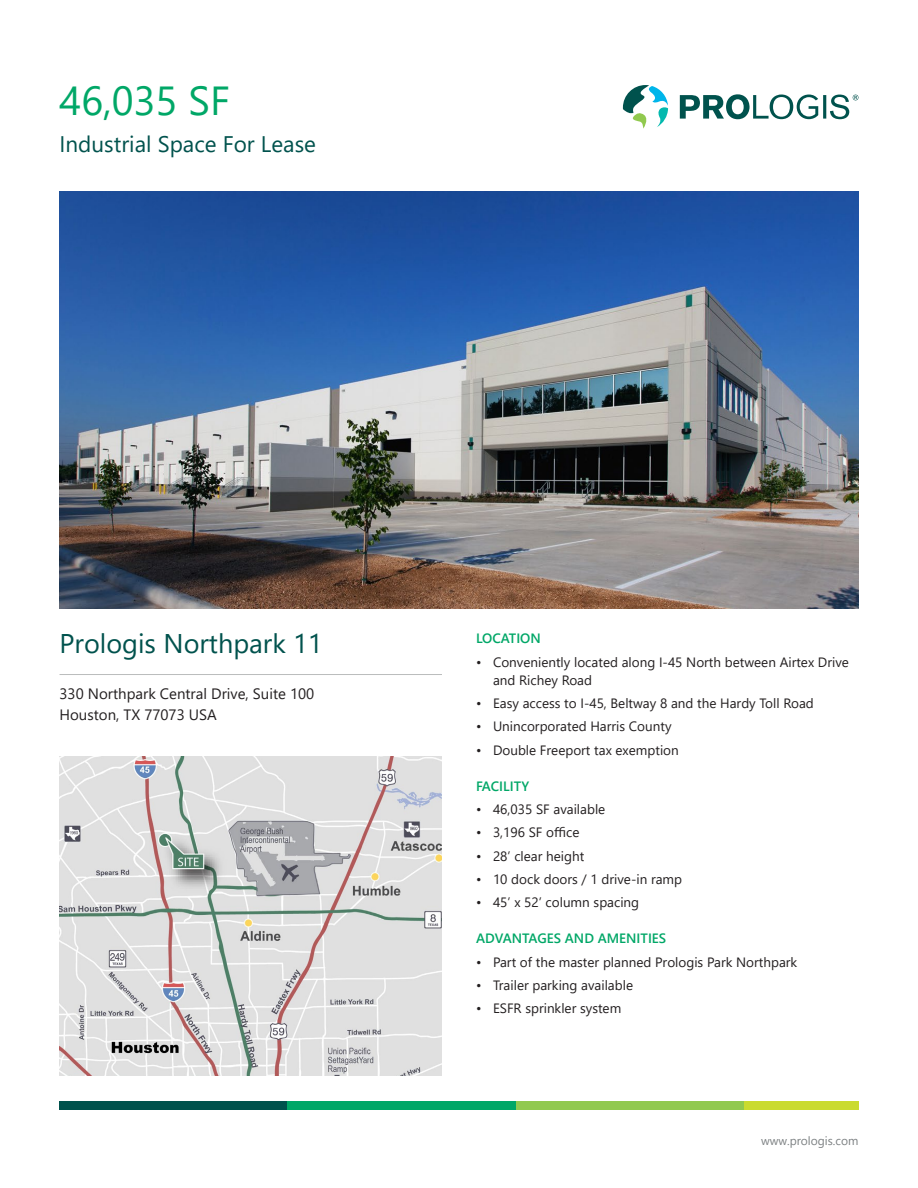
<style>
.page{position:relative;width:918px;height:1188px;background:#fff}
.page>*{position:absolute;margin:0;border:0;box-sizing:border-box;transform-origin:0 0}
.t1{font:40.5px "Segoe UI";color:#00a767}
.t2{font:27px "Segoe UI";color:#00524d}
.t3{font:22.5px "Segoe UI";color:#00524d}
.t4{font:15px/21px "Segoe UI";color:#231f20}
.t5{font:13.5px/18px "Segoe UI";color:#231f20}
.t6{font:600 13.5px "Segoe UI";color:#00a767}
.t7{font:12px "Segoe UI";color:#7d8183}
</style>
<div class="page">
<svg style="left:623px;top:85px;width:45px;height:44px"></svg>
<svg style="left:680px;top:94px;width:178px;height:25px"></svg>
<div style="left:60px;top:1101px;width:228px;height:9px;background:#00524d"></div>
<div style="left:516px;top:1101px;width:228px;height:9px;background:#91c94f"></div>
<div style="left:288px;top:1101px;width:228px;height:9px;background:#00a767"></div>
<div style="left:744px;top:1101px;width:114px;height:9px;background:#cadb2f"></div>
<hr style="left:60px;top:674px;width:382px;height:1px;background:#babcbc">
<img style="left:60px;top:757px;width:382px;height:319px">
<img style="left:60px;top:191px;width:798px;height:417px">
<h1 class="t1" style="left:60px;top:62px;width:172px">46,035 SF</h1>
<h3 class="t3" style="left:60px;top:123px;width:258px">Industrial Space For Lease</h3>
<p class="t2" style="left:60px;top:618px;width:264px">Prologis Northpark 11</p>
<p class="t4" style="left:60px;top:682px;width:256px">330 Northpark Central Drive, Suite 100<br>Houston, TX 77073 USA</p>
<p class="t6" style="left:476px;top:626px;width:66px">LOCATION</p>
<p class="t5" style="left:493px;top:652px;width:357px;text-indent:-17px">• Conveniently located along I-45 North between Airtex Drive and Richey Road</p>
<p class="t5" style="left:476px;top:693px;width:339px">• Easy access to I-45, Beltway 8 and the Hardy Toll Road</p>
<p class="t5" style="left:476px;top:716px;width:197px">• Unincorporated Harris County</p>
<p class="t5" style="left:476px;top:740px;width:204px">• Double Freeport tax exemption</p>
<p class="t6" style="left:476px;top:773px;width:55px">FACILITY</p>
<p class="t5" style="left:476px;top:799px;width:131px">• 46,035 SF available</p>
<p class="t5" style="left:476px;top:822px;width:105px">• 3,196 SF office</p>
<p class="t5" style="left:476px;top:846px;width:110px">• 28’ clear height</p>
<p class="t5" style="left:476px;top:869px;width:208px">• 10 dock doors / 1 drive-in ramp</p>
<p class="t5" style="left:476px;top:892px;width:165px">• 45’ x 52’ column spacing</p>
<p class="t6" style="left:476px;top:926px;width:192px">ADVANTAGES AND AMENITIES</p>
<p class="t5" style="left:476px;top:952px;width:323px">• Part of the master planned Prologis Park Northpark</p>
<p class="t5" style="left:476px;top:975px;width:159px">• Trailer parking available</p>
<p class="t5" style="left:476px;top:998px;width:147px">• ESFR sprinkler system</p>
<p class="t7" style="left:761px;top:1130px;width:99px">www.prologis.com</p>
</div>
